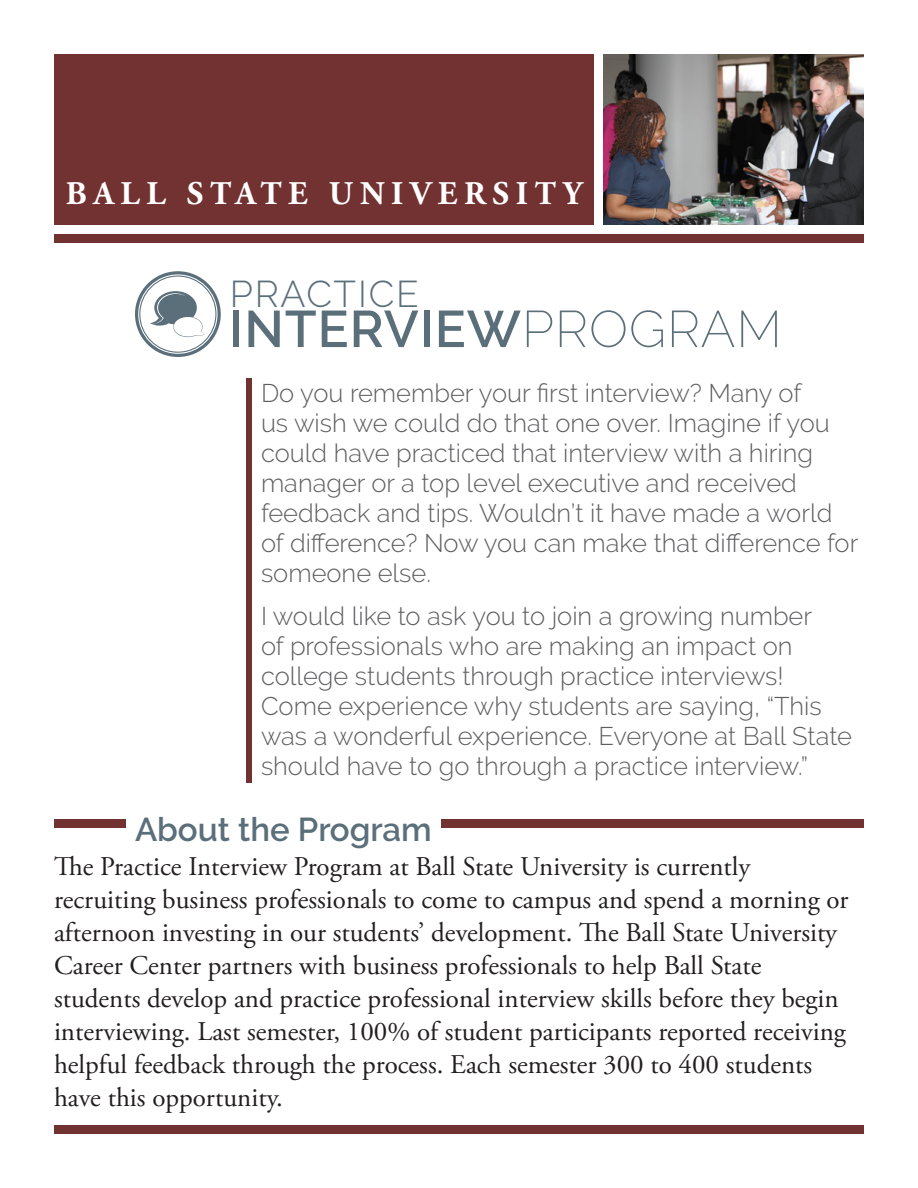
<style>
.page{position:relative;width:918px;height:1188px;background:#fff}
.page>*{position:absolute;margin:0;border:0;box-sizing:border-box;transform-origin:0 0}
.t1{font:600 51.6px "Raleway";letter-spacing:.02em;color:#5b6f7b}
.t2{font:300 37.2px "Raleway";letter-spacing:.05em;color:#5b6f7b}
.t3{font:700 33px "Adobe Garamond Pro";letter-spacing:.2em;color:#fff}
.t4{font:600 33px "Raleway";color:#5b6f7b}
.t5{font:27px/33px "Adobe Garamond Pro";color:#231f20}
.t6{font:300 25.5px/30px "Raleway";color:#5f5f62}
.s1{font-weight:200}
</style>
<div class="page">
<div style="left:54px;top:54px;width:540px;height:171px;background:#723231"></div>
<div style="left:246px;top:378px;width:6px;height:405px;background:#723231"></div>
<div style="left:54px;top:234px;width:810px;height:9px;background:#723231"></div>
<div style="left:441px;top:819px;width:423px;height:9px;background:#723231"></div>
<div style="left:54px;top:1125px;width:810px;height:9px;background:#723231"></div>
<div style="left:54px;top:819px;width:72px;height:9px;background:#723231"></div>
<svg style="left:135px;top:271px;width:86px;height:86px"></svg>
<img style="left:603px;top:54px;width:261px;height:171px">
<svg style="left:817px;top:151px;width:13px;height:12px"></svg>
<p class="t3" style="left:66px;top:174px;width:518px">BALL STATE UNIVERSITY</p>
<p class="t2" style="left:230px;top:272px;width:191px">PRACTICE</p>
<p class="t1" style="left:229px;top:299px;width:554px">INTERVIEW<span class="s1">PROGRAM</span></p>
<p class="t6" style="left:261px;top:378px;width:599px">Do you remember your first interview? Many of<br>us wish we could do that one over. Imagine if you could have practiced that interview with a hiring manager or a top level executive and received feedback and tips. Wouldn’t it have made a world of difference? Now you can make that difference for someone else.</p>
<p class="t6" style="left:261px;top:601px;width:593px">I would like to ask you to join a growing number<br>of professionals who are making an impact on college students through practice interviews!<br>Come experience why students are saying, “This was a wonderful experience. Everyone at Ball State should have to go through a practice interview.”</p>
<p class="t4" style="left:135px;top:810px;width:298px">About the Program</p>
<p class="t5" style="left:54px;top:850px;width:796px">The Practice Interview Program at Ball State University is currently recruiting business professionals to come to campus and spend a morning or afternoon investing in our students’ development. The Ball State University Career Center partners with business professionals to help Ball State students develop and practice professional interview skills before they begin interviewing. Last semester, 100% of student participants reported receiving helpful feedback through the process. Each semester 300 to 400 students have this opportunity.</p>
</div>
